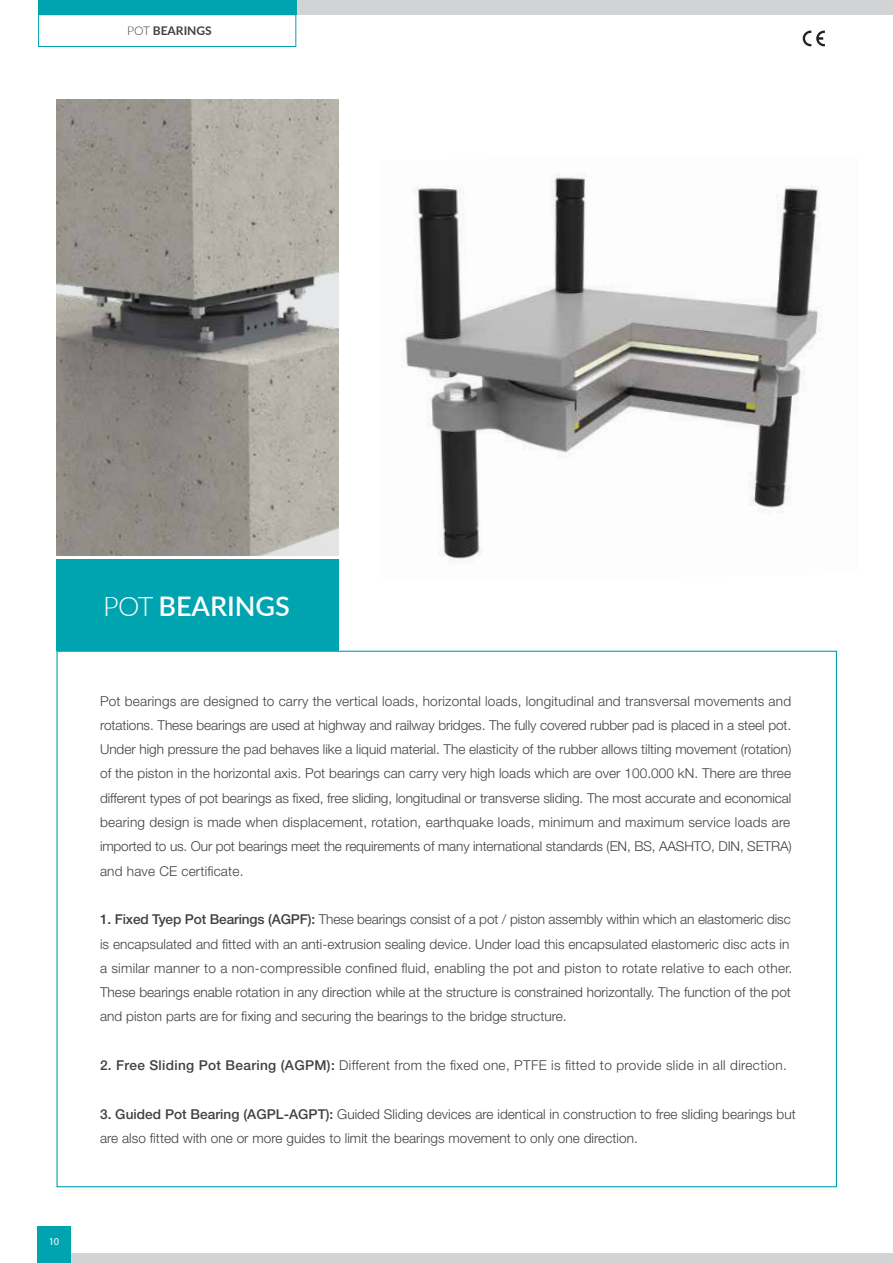
<style>
.page{position:relative;width:893px;height:1263px;background:#fff}
.page>*{position:absolute;margin:0;border:0;box-sizing:border-box;transform-origin:0 0}
.t1{font:600 27px "Lato";color:#fff}
.t2{font:300 13.65px/24.3px "Helvetica Neue LT Pro";letter-spacing:.005em;color:#414042}
.t3{font:300 13.65px "Helvetica Neue LT Pro";letter-spacing:.025em;color:#414042}
.t4{font:700 12px "Lato";color:#414042}
.t5{font:10.5px "Myriad Pro";color:#fff}
.s1{font-weight:300}
.s2{font-weight:500}
</style>
<div class="page">
<div style="left:57px;top:559px;width:282px;height:92px;background:#00a4b0"></div>
<img style="left:57px;top:99px;width:282px;height:456px">
<div style="left:296px;top:0;width:597px;height:15px;background:#d1d3d4"></div>
<div style="left:63px;top:1254px;width:830px;height:9px;background:#d1d3d4"></div>
<div style="left:37px;top:1226px;width:34px;height:37px;background:#00a4b0"></div>
<div style="left:38px;top:0;width:258px;height:15px;background:#00a4b0"></div>
<div style="left:38px;top:14px;width:258px;height:33px;border:1px solid #00a2b0"></div>
<img style="left:401px;top:174px;width:420px;height:388px">
<svg style="left:803px;top:31px;width:22px;height:15px"></svg>
<p class="t4" style="left:127px;top:22px;width:86px"><span class="s1">POT</span> BEARINGS</p>
<p class="t5" style="left:49px;top:1235px;width:12px">10</p>
<h1 class="t1" style="left:103px;top:586px;width:188px"><span class="s1">POT</span> BEARINGS</h1>
<p class="t2" style="left:100px;top:688px;width:693px;text-align:justify">Pot bearings are designed to carry the vertical loads, horizontal loads, longitudinal and transversal movements and rotations. These bearings are used at highway and railway bridges. The fully covered rubber pad is placed in a steel pot.<br>Under high pressure the pad behaves like a liquid material. The elasticity of the rubber allows tilting movement (rotation) of the piston in the horizontal axis. Pot bearings can carry very high loads which are over 100.000 kN. There are three different types of pot bearings as fixed, free sliding, longitudinal or transverse sliding. The most accurate and economical bearing design is made when displacement, rotation, earthquake loads, minimum and maximum service loads are imported to us. Our pot bearings meet the requirements of many international standards (EN, BS, AASHTO, DIN, SETRA) and have CE certificate.</p>
<p class="t2" style="left:100px;top:907px;width:694px"><span class="s2">1. Fixed Tyep Pot Bearings (AGPF):</span> These bearings consist of a pot / piston assembly within which an elastomeric disc is encapsulated and fitted with an anti-extrusion sealing device. Under load this encapsulated elastomeric disc acts in a similar manner to a non-compressible confined fluid, enabling the pot and piston to rotate relative to each other.<br>These bearings enable rotation in any direction while at the structure is constrained horizontally. The function of the pot and piston parts are for fixing and securing the bearings to the bridge structure.</p>
<p class="t3" style="left:100px;top:1057px;width:688px"><span class="s2">2. Free Sliding Pot Bearing (AGPM):</span> Different from the fixed one, PTFE is fitted to provide slide in all direction.</p>
<p class="t2" style="left:100px;top:1101px;width:697px"><span class="s2">3. Guided Pot Bearing (AGPL-AGPT):</span> Guided Sliding devices are identical in construction to free sliding bearings but are also fitted with one or more guides to limit the bearings movement to only one direction.</p>
</div>
